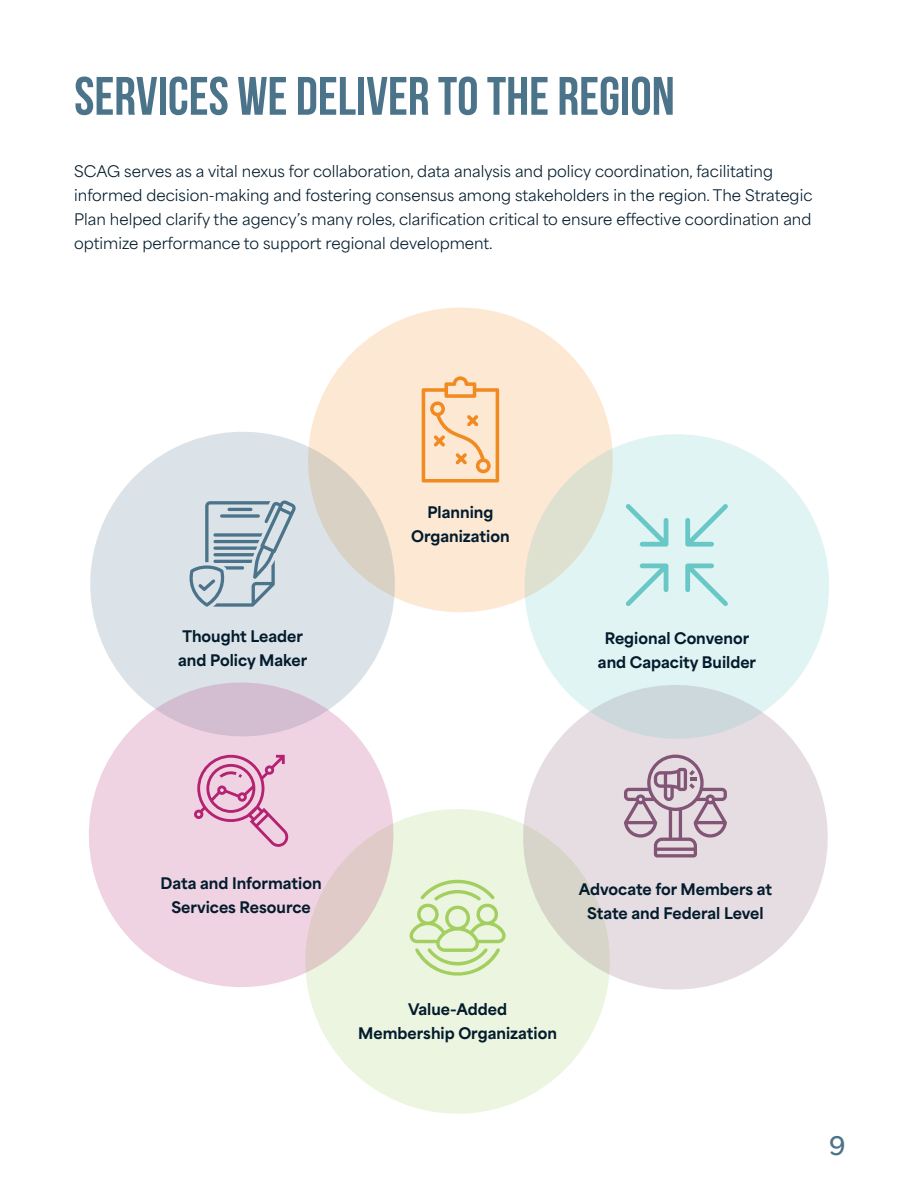
<style>
.page{position:relative;width:918px;height:1188px;background:#fff}
.page>*{position:absolute;margin:0;border:0;box-sizing:border-box;transform-origin:0 0}
.t1{font:700 54px "Bebas Neue";color:#4b738a}
.t2{font:600 24px "Area Normal";color:#4b738a}
.t3{font:15px/24px "Area Normal";color:#031c2d}
.t4{font:800 15px/24px "Area Normal";color:#031c2d;text-align:center}
</style>
<div class="page">
<div style="left:305px;top:809px;width:305px;height:305px;background:#ecf5df;border-radius:50%"></div>
<div style="left:308px;top:308px;width:305px;height:304px;background:#fce8d3;border-radius:50%"></div>
<svg style="left:501px;top:761px;width:327px;height:248px;fill:#e6dde3"></svg>
<svg style="left:90px;top:410px;width:326px;height:251px;fill:#dbe3e8"></svg>
<svg style="left:504px;top:413px;width:325px;height:348px;fill:#e1f4f4"></svg>
<svg style="left:89px;top:661px;width:325px;height:348px;fill:#f0d3e3"></svg>
<svg style="left:626px;top:504px;width:102px;height:102px;background:#caebeb"></svg>
<svg style="left:624px;top:755px;width:103px;height:102px;background:#cab6c4"></svg>
<svg style="left:194px;top:755px;width:94px;height:92px;background:#e3adca"></svg>
<svg style="left:184px;top:500px;width:112px;height:107px;background:#b7c7d0"></svg>
<svg style="left:409px;top:874px;width:97px;height:110px"></svg>
<svg style="left:422px;top:376px;width:77px;height:107px"></svg>
<h1 class="t1" style="left:74px;top:66px;width:602px">SERVICES WE DELIVER TO THE REGION</h1>
<p class="t3" style="left:74px;top:157px;width:740px">SCAG serves as a vital nexus for collaboration, data analysis and policy coordination, facilitating informed decision-making and fostering consensus among stakeholders in the region. The Strategic Plan helped clarify the agency’s many roles, clarification critical to ensure effective coordination and optimize performance to support regional development.</p>
<p class="t4" style="left:178px;top:623px;width:131px;text-align:left">Thought Leader and Policy Maker</p>
<p class="t4" style="left:411px;top:499px;width:100px">Planning<br>Organization</p>
<p class="t4" style="left:598px;top:624px;width:160px">Regional Convenor and Capacity Builder</p>
<p class="t4" style="left:161px;top:870px;width:162px">Data and Information<br>Services Resource</p>
<p class="t4" style="left:579px;top:875px;width:195px">Advocate for Members at<br>State and Federal Level</p>
<p class="t4" style="left:358px;top:995px;width:200px">Value-Added<br>Membership Organization</p>
<h2 class="t2" style="left:829px;top:1125px;width:18px">9</h2>
</div>
